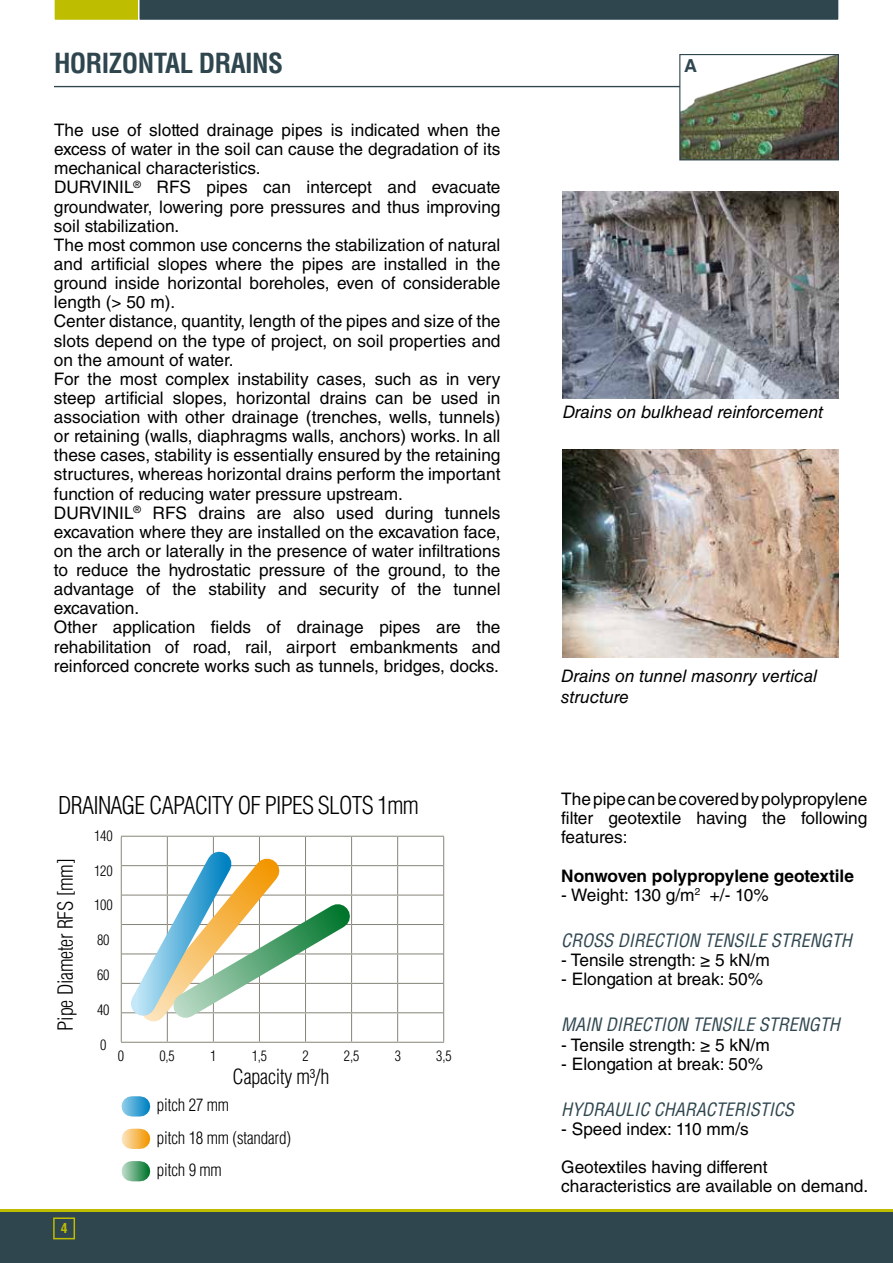
<style>
.page{position:relative;width:893px;height:1263px;background:#fff}
.page>*{position:absolute;margin:0;border:0;box-sizing:border-box;transform-origin:0 0}
.t1{font:700 condensed 27px "Helvetica LT Std";letter-spacing:-.02em;color:#2f464f}
.t2{font:300 condensed 24px "Helvetica LT Std";letter-spacing:-.03em;color:#000}
.t3{font:300 condensed 20.4px "Helvetica LT Std";letter-spacing:-.01em;color:#000}
.t4{font:italic condensed 18px "Helvetica LT Std";color:#2f464f}
.t5{font:700 18px "Helvetica LT Std";color:#2f464f}
.t6{font:17.25px/19.2px "Helvetica LT Std";color:#000}
.t7{font:italic 17.25px/21px "Helvetica LT Std";color:#000}
.t8{font:700 17.25px "Helvetica LT Std";color:#000}
.t9{font:300 condensed 16.8px/32.8px "Helvetica LT Std";letter-spacing:-.01em;color:#000}
.t10{font:300 condensed 14.25px "Helvetica LT Std";letter-spacing:-.01em;color:#000}
.t11{font:700 condensed 13.5px "Helvetica LT Std";color:#bebd00}
</style>
<div class="page">
<img style="left:563px;top:191px;width:276px;height:208px">
<img style="left:563px;top:450px;width:276px;height:207px">
<hr style="left:54px;top:86px;width:626px;height:1px;background:#2f464f">
<img style="left:681px;top:56px;width:156px;height:102px">
<div style="left:679px;top:54px;width:160px;height:106px;border:1px solid #2f464f"></div>
<svg style="left:132px;top:1096px;width:8px;height:20px"></svg>
<svg style="left:132px;top:1129px;width:8px;height:20px"></svg>
<svg style="left:132px;top:1161px;width:8px;height:20px"></svg>
<hr style="left:352px;top:836px;width:46px;height:1px;background:#87867a">
<hr style="left:398px;top:836px;width:46px;height:1px;background:#87867a">
<hr style="left:352px;top:865px;width:46px;height:1px;background:#87867a">
<hr style="left:398px;top:865px;width:45px;height:1px;background:#87867a">
<hr style="left:352px;top:894px;width:46px;height:1px;background:#87867a">
<hr style="left:398px;top:894px;width:45px;height:1px;background:#87867a">
<hr style="left:352px;top:924px;width:46px;height:1px;background:#87867a">
<hr style="left:398px;top:924px;width:45px;height:1px;background:#87867a">
<hr style="left:352px;top:953px;width:46px;height:1px;background:#87867a">
<hr style="left:398px;top:953px;width:45px;height:1px;background:#87867a">
<hr style="left:352px;top:983px;width:46px;height:1px;background:#87867a">
<hr style="left:398px;top:983px;width:45px;height:1px;background:#87867a">
<hr style="left:352px;top:1012px;width:46px;height:1px;background:#87867a">
<hr style="left:398px;top:1012px;width:45px;height:1px;background:#87867a">
<hr style="left:352px;top:1042px;width:46px;height:1px;background:#87867a">
<hr style="left:398px;top:1042px;width:46px;height:1px;background:#87867a">
<svg style="left:443px;top:837px;width:1px;height:87px"></svg>
<hr style="left:443px;top:924px;width:1px;height:30px;background:#87867a">
<svg style="left:443px;top:954px;width:1px;height:29px"></svg>
<hr style="left:443px;top:983px;width:1px;height:30px;background:#87867a">
<svg style="left:397px;top:837px;width:1px;height:205px"></svg>
<svg style="left:443px;top:1013px;width:1px;height:29px"></svg>
<svg style="left:120px;top:835px;width:251px;height:208px"></svg>
<div style="left:0;top:1212px;width:893px;height:51px;background:#2f464f"></div>
<hr style="left:0;top:1209px;width:893px;height:3px;background:#bebd00">
<svg style="left:54px;top:0;width:785px;height:20px;background:#415549"></svg>
<div style="left:53px;top:1217px;width:22px;height:22px;border:2px solid #bebd00"></div>
<h1 class="t1" style="left:54px;top:47px;width:231px">HORIZONTAL DRAINS</h1>
<p class="t6" style="left:54px;top:120px;width:448px">The use of slotted drainage pipes is indicated when the excess of water in the soil can cause the degradation of its mechanical characteristics.<br>DURVINIL<sup>®</sup> RFS pipes can intercept and evacuate groundwater, lowering pore pressures and thus improving soil stabilization.<br>The most common use concerns the stabilization of natural and artificial slopes where the pipes are installed in the ground inside horizontal boreholes, even of considerable length (&gt; 50 m).<br>Center distance, quantity, length of the pipes and size of the slots depend on the type of project, on soil properties and on the amount of water.<br>For the most complex instability cases, such as in very steep artificial slopes, horizontal drains can be used in association with other drainage (trenches, wells, tunnels) or retaining (walls, diaphragms walls, anchors) works. In all these cases, stability is essentially ensured by the retaining structures, whereas horizontal drains perform the important function of reducing water pressure upstream.<br>DURVINIL<sup>®</sup> RFS drains are also used during tunnels excavation where they are installed on the excavation face, on the arch or laterally in the presence of water infiltrations to reduce the hydrostatic pressure of the ground, to the advantage of the stability and security of the tunnel excavation.<br>Other application fields of drainage pipes are the rehabilitation of road, rail, airport embankments and reinforced concrete works such as tunnels, bridges, docks.</p>
<h2 class="t2" style="left:58px;top:790px;width:362px">DRAINAGE CAPACITY OF PIPES SLOTS 1mm</h2>
<p class="t3" style="left:53px;top:1031px;width:174px;rotate:-90deg">Pipe Diameter RFS [mm]</p>
<p class="t11" style="left:61px;top:1220px;width:8px">4</p>
<p class="t10" style="left:94px;top:827px;width:20px">140</p>
<p class="t10" style="left:94px;top:861px;width:20px">120</p>
<p class="t10" style="left:94px;top:896px;width:20px">100</p>
<p class="t10" style="left:97px;top:931px;width:14px">80</p>
<p class="t10" style="left:97px;top:966px;width:14px">60</p>
<p class="t10" style="left:97px;top:1001px;width:14px">40</p>
<p class="t10" style="left:100px;top:1036px;width:8px">0</p>
<p class="t10" style="left:118px;top:1046px;width:8px">0</p>
<p class="t10" style="left:159px;top:1046px;width:17px">0,5</p>
<p class="t10" style="left:210px;top:1046px;width:8px">1</p>
<p class="t10" style="left:252px;top:1046px;width:17px">1,5</p>
<p class="t10" style="left:302px;top:1046px;width:8px">2</p>
<p class="t10" style="left:344px;top:1046px;width:17px">2,5</p>
<p class="t10" style="left:395px;top:1046px;width:8px">3</p>
<p class="t10" style="left:436px;top:1046px;width:17px">3,5</p>
<p class="t3" style="left:233px;top:1064px;width:98px">Capacity m³/h</p>
<p class="t9" style="left:157px;top:1088px;width:136px">pitch 27 mm<br>pitch 18 mm (standard) pitch 9 mm</p>
<p class="t5" style="left:684px;top:55px;width:14px">A</p>
<p class="t7" style="left:563px;top:401px;width:262px">Drains on bulkhead reinforcement</p>
<p class="t7" style="left:561px;top:665px;width:257px">Drains on tunnel masonry vertical structure</p>
<p class="t6" style="left:561px;top:789px;width:308px;text-align:justify">The pipe can be covered by polypropylene filter geotextile having the following features:</p>
<p class="t8" style="left:561px;top:865px;width:294px">Nonwoven polypropylene geotextile</p>
<p class="t6" style="left:561px;top:885px;width:209px">- Weight: 130 g/m<sup>2</sup> +/- 10%</p>
<p class="t4" style="left:561px;top:929px;width:292px">CROSS DIRECTION TENSILE STRENGTH</p>
<p class="t6" style="left:561px;top:950px;width:210px">- Tensile strength: ≥ 5 kN/m</p>
<p class="t6" style="left:561px;top:969px;width:203px">- Elongation at break: 50%</p>
<p class="t4" style="left:561px;top:1013px;width:280px">MAIN DIRECTION TENSILE STRENGTH</p>
<p class="t6" style="left:561px;top:1035px;width:210px">- Tensile strength: ≥ 5 kN/m</p>
<p class="t6" style="left:561px;top:1054px;width:203px">- Elongation at break: 50%</p>
<p class="t4" style="left:561px;top:1098px;width:234px">HYDRAULIC CHARACTERISTICS</p>
<p class="t6" style="left:561px;top:1119px;width:189px">- Speed index: 110 mm/s</p>
<p class="t6" style="left:561px;top:1157px;width:308px">Geotextiles having different characteristics are available on demand.</p>
</div>
